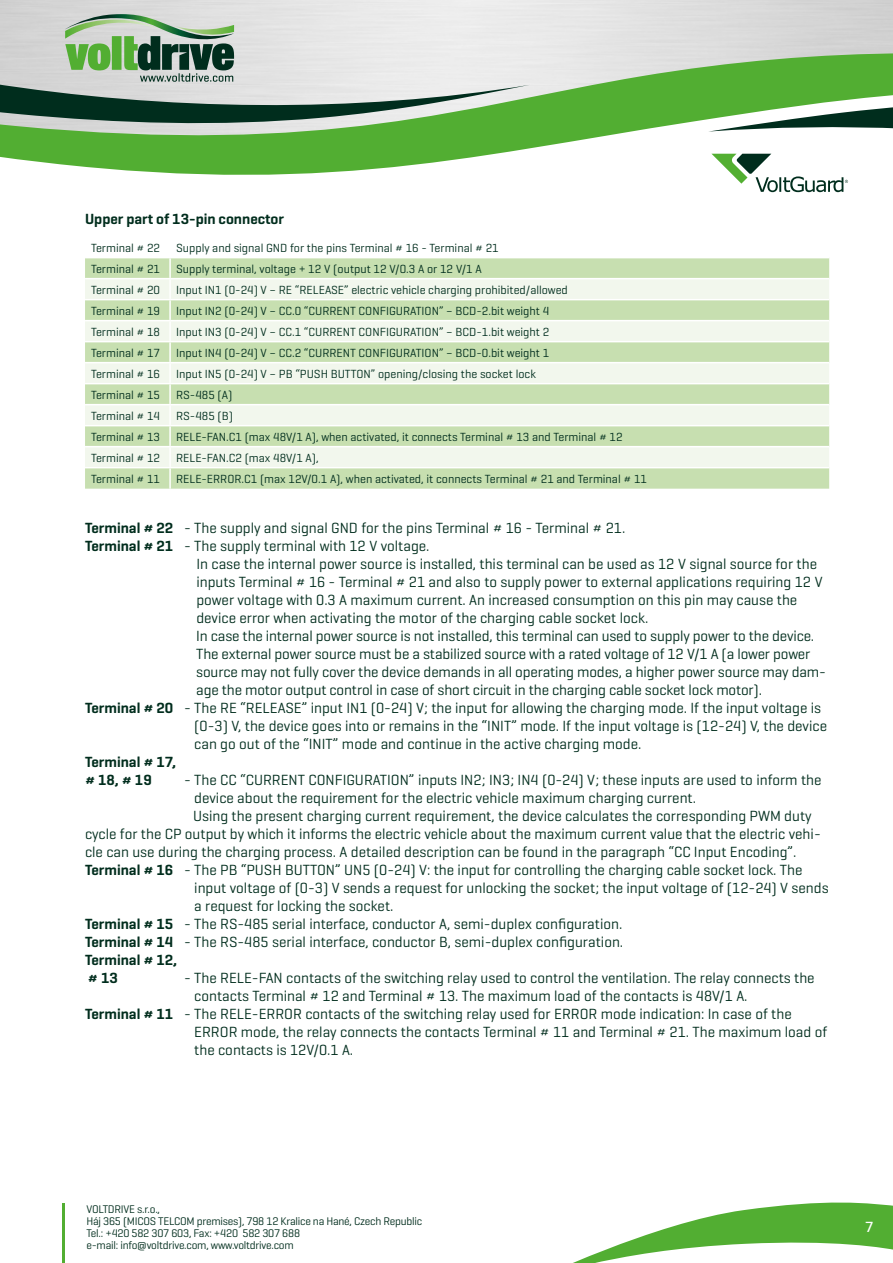
<style>
.page{position:relative;width:893px;height:1263px;background:#fff}
.page>*{position:absolute;margin:0;border:0;box-sizing:border-box;transform-origin:0 0}
.t1{font:15px "Geogrotesque";color:#002d1d}
.t2{font:600 15px/18px "Geogrotesque";color:#002d1d}
.t3{font:500 15px "Geogrotesque";color:#fff}
.t4{font:12px "Geogrotesque";color:#002d1d}
.t5{font:11.25px/12px "Geogrotesque";letter-spacing:-.02em;color:#002d1d}
.s1{font-weight:600}
</style>
<div class="page">
<svg style="left:0;top:53px;width:893px;height:122px;fill:#52ae32"></svg>
<svg style="left:0;top:14px;width:530px;height:113px;background:#aebeb1"></svg>
<hr style="left:63px;top:1204px;width:2px;height:59px;background:#52ae32">
<svg style="left:573px;top:1202px;width:320px;height:61px"></svg>
<svg style="left:85px;top:258px;width:744px;height:231px;background:#c8dfb2"></svg>
<svg style="left:85px;top:279px;width:744px;height:188px;background:#dfecd2"></svg>
<hr style="left:169px;top:258px;width:2px;height:20px;background:#fff">
<hr style="left:85px;top:278px;width:85px;height:1px;background:#fff">
<hr style="left:170px;top:278px;width:659px;height:1px;background:#fff">
<hr style="left:169px;top:279px;width:2px;height:20px;background:#fff">
<hr style="left:85px;top:299px;width:85px;height:1px;background:#fff">
<hr style="left:170px;top:299px;width:659px;height:1px;background:#fff">
<hr style="left:169px;top:300px;width:2px;height:20px;background:#fff">
<hr style="left:85px;top:320px;width:85px;height:1px;background:#fff">
<hr style="left:170px;top:320px;width:659px;height:1px;background:#fff">
<hr style="left:169px;top:321px;width:2px;height:20px;background:#fff">
<hr style="left:85px;top:341px;width:85px;height:1px;background:#fff">
<hr style="left:170px;top:341px;width:659px;height:1px;background:#fff">
<hr style="left:169px;top:342px;width:2px;height:20px;background:#fff">
<hr style="left:85px;top:362px;width:85px;height:1px;background:#fff">
<hr style="left:170px;top:362px;width:659px;height:1px;background:#fff">
<hr style="left:169px;top:363px;width:2px;height:20px;background:#fff">
<hr style="left:85px;top:383px;width:85px;height:1px;background:#fff">
<hr style="left:170px;top:383px;width:659px;height:1px;background:#fff">
<hr style="left:169px;top:384px;width:2px;height:20px;background:#fff">
<hr style="left:85px;top:404px;width:85px;height:1px;background:#fff">
<hr style="left:170px;top:404px;width:659px;height:1px;background:#fff">
<hr style="left:169px;top:405px;width:2px;height:20px;background:#fff">
<hr style="left:85px;top:425px;width:85px;height:1px;background:#fff">
<hr style="left:170px;top:425px;width:659px;height:1px;background:#fff">
<hr style="left:169px;top:426px;width:2px;height:20px;background:#fff">
<hr style="left:85px;top:446px;width:85px;height:1px;background:#fff">
<hr style="left:170px;top:446px;width:659px;height:1px;background:#fff">
<hr style="left:169px;top:447px;width:2px;height:20px;background:#fff">
<hr style="left:85px;top:467px;width:85px;height:1px;background:#fff">
<hr style="left:170px;top:467px;width:659px;height:1px;background:#fff">
<hr style="left:169px;top:468px;width:2px;height:21px;background:#fff">
<svg style="left:711px;top:154px;width:137px;height:38px"></svg>
<p class="t2" style="left:85px;top:210px;width:201px">Upper part of 13-pin connector</p>
<p class="t4" style="left:91px;top:240px;width:71px">Terminal # 22</p>
<p class="t4" style="left:176px;top:240px;width:324px">Supply and signal GND for the pins Terminal # 16 - Terminal # 21</p>
<p class="t4" style="left:91px;top:261px;width:71px">Terminal # 21</p>
<p class="t4" style="left:176px;top:261px;width:307px">Supply terminal, voltage + 12 V (output 12 V/0.3 A or 12 V/1 A</p>
<p class="t4" style="left:91px;top:282px;width:71px">Terminal # 20</p>
<p class="t4" style="left:176px;top:282px;width:393px">Input IN1 (0-24) V – RE “RELEASE” electric vehicle charging prohibited/allowed</p>
<p class="t4" style="left:91px;top:303px;width:71px">Terminal # 19</p>
<p class="t4" style="left:176px;top:303px;width:375px">Input IN2 (0-24) V – CC.0 “CURRENT CONFIGURATION” – BCD-2.bit weight 4</p>
<p class="t4" style="left:91px;top:324px;width:71px">Terminal # 18</p>
<p class="t4" style="left:176px;top:324px;width:375px">Input IN3 (0-24) V – CC.1 “CURRENT CONFIGURATION” – BCD-1.bit weight 2</p>
<p class="t4" style="left:91px;top:345px;width:71px">Terminal # 17</p>
<p class="t4" style="left:176px;top:345px;width:375px">Input IN4 (0-24) V – CC.2 “CURRENT CONFIGURATION” – BCD-0.bit weight 1</p>
<p class="t4" style="left:91px;top:366px;width:71px">Terminal # 16</p>
<p class="t4" style="left:176px;top:366px;width:361px">Input IN5 (0-24) V – PB “PUSH BUTTON” opening/closing the socket lock</p>
<p class="t4" style="left:91px;top:387px;width:71px">Terminal # 15</p>
<p class="t4" style="left:176px;top:387px;width:58px">RS-485 (A)</p>
<p class="t4" style="left:91px;top:408px;width:71px">Terminal # 14</p>
<p class="t4" style="left:176px;top:408px;width:58px">RS-485 (B)</p>
<p class="t4" style="left:91px;top:429px;width:71px">Terminal # 13</p>
<p class="t4" style="left:176px;top:429px;width:448px">RELE-FAN.C1 (max 48V/1 A), when activated, it connects Terminal # 13 and Terminal # 12</p>
<p class="t4" style="left:91px;top:450px;width:71px">Terminal # 12</p>
<p class="t4" style="left:176px;top:450px;width:144px">RELE-FAN.C2 (max 48V/1 A),</p>
<p class="t4" style="left:91px;top:471px;width:71px">Terminal # 11</p>
<p class="t4" style="left:176px;top:471px;width:472px">RELE-ERROR.C1 (max 12V/0.1 A), when activated, it connects Terminal # 21 and Terminal # 11</p>
<p class="t1" style="left:85px;top:519px;width:542px"><span class="s1">Terminal # 22</span> - The supply and signal GND for the pins Terminal # 16 - Terminal # 21.</p>
<p class="t1" style="left:85px;top:537px;width:346px"><span class="s1">Terminal # 21</span> - The supply terminal with 12 V voltage.</p>
<p class="t1" style="left:196px;top:555px;width:622px">In case the internal power source is installed, this terminal can be used as 12 V signal source for the</p>
<p class="t1" style="left:196px;top:573px;width:628px">inputs Terminal # 16 - Terminal # 21 and also to supply power to external applications requiring 12 V</p>
<p class="t1" style="left:196px;top:591px;width:602px">power voltage with 0.3 A maximum current. An increased consumption on this pin may cause the</p>
<p class="t1" style="left:196px;top:609px;width:453px">device error when activating the motor of the charging cable socket lock.</p>
<p class="t1" style="left:196px;top:627px;width:619px">In case the internal power source is not installed, this terminal can used to supply power to the device.</p>
<p class="t1" style="left:196px;top:645px;width:616px">The external power source must be a stabilized source with a rated voltage of 12 V/1 A (a lower power</p>
<p class="t1" style="left:196px;top:663px;width:631px">source may not fully cover the device demands in all operating modes, a higher power source may dam-</p>
<p class="t1" style="left:196px;top:681px;width:567px">age the motor output control in case of short circuit in the charging cable socket lock motor).</p>
<p class="t1" style="left:85px;top:699px;width:738px"><span class="s1">Terminal # 20</span> - The RE “RELEASE” input IN1 (0-24) V; the input for allowing the charging mode. If the input voltage is</p>
<p class="t1" style="left:194px;top:717px;width:634px">(0-3) V, the device goes into or remains in the “INIT” mode. If the input voltage is (12-24) V, the device</p>
<p class="t1" style="left:194px;top:735px;width:449px">can go out of the “INIT” mode and continue in the active charging mode.</p>
<p class="t2" style="left:85px;top:753px;width:93px">Terminal # 17, # 18, # 19</p>
<p class="t1" style="left:184px;top:771px;width:639px">- The CC “CURRENT CONFIGURATION” inputs IN2; IN3; IN4 (0-24) V; these inputs are used to inform the</p>
<p class="t1" style="left:194px;top:789px;width:503px">device about the requirement for the electric vehicle maximum charging current.</p>
<p class="t1" style="left:193px;top:807px;width:620px">Using the present charging current requirement, the device calculates the corresponding PWM duty</p>
<p class="t1" style="left:85px;top:825px;width:737px">cycle for the CP output by which it informs the electric vehicle about the maximum current value that the electric vehi-</p>
<p class="t1" style="left:85px;top:843px;width:713px">cle can use during the charging process. A detailed description can be found in the paragraph “CC Input Encoding”.</p>
<p class="t1" style="left:85px;top:861px;width:719px"><span class="s1">Terminal # 16</span> - The PB “PUSH BUTTON” UN5 (0-24) V: the input for controlling the charging cable socket lock. The</p>
<p class="t1" style="left:194px;top:879px;width:636px">input voltage of (0-3) V sends a request for unlocking the socket; the input voltage of (12-24) V sends</p>
<p class="t1" style="left:194px;top:897px;width:201px">a request for locking the socket.</p>
<p class="t1" style="left:85px;top:915px;width:539px"><span class="s1">Terminal # 15</span> - The RS-485 serial interface, conductor A, semi-duplex configuration.</p>
<p class="t1" style="left:85px;top:933px;width:540px"><span class="s1">Terminal # 14</span> - The RS-485 serial interface, conductor B, semi-duplex configuration.</p>
<p class="t2" style="left:85px;top:951px;width:94px">Terminal # 12,</p>
<p class="t2" style="left:88px;top:969px;width:31px"># 13</p>
<p class="t1" style="left:184px;top:969px;width:632px">- The RELE-FAN contacts of the switching relay used to control the ventilation. The relay connects the</p>
<p class="t1" style="left:194px;top:987px;width:555px">contacts Terminal # 12 and Terminal # 13. The maximum load of the contacts is 48V/1 A.</p>
<p class="t1" style="left:85px;top:1005px;width:708px"><span class="s1">Terminal # 11</span> - The RELE-ERROR contacts of the switching relay used for ERROR mode indication: In case of the</p>
<p class="t1" style="left:194px;top:1023px;width:634px">ERROR mode, the relay connects the contacts Terminal # 11 and Terminal # 21. The maximum load of</p>
<p class="t1" style="left:194px;top:1041px;width:160px">the contacts is 12V/0.1 A.</p>
<p class="t5" style="left:86px;top:1202px;width:337px">VOLTDRIVE s.r.o.,<br>Háj 365 (MICOS TELCOM premises), 798 12 Kralice na Hané, Czech Republic Tel.: +420 582 307 603, Fax: +420 582 307 688<br>e-mail: info@voltdrive.com, www.voltdrive.com</p>
<p class="t3" style="left:865px;top:1217px;width:10px">7</p>
</div>
